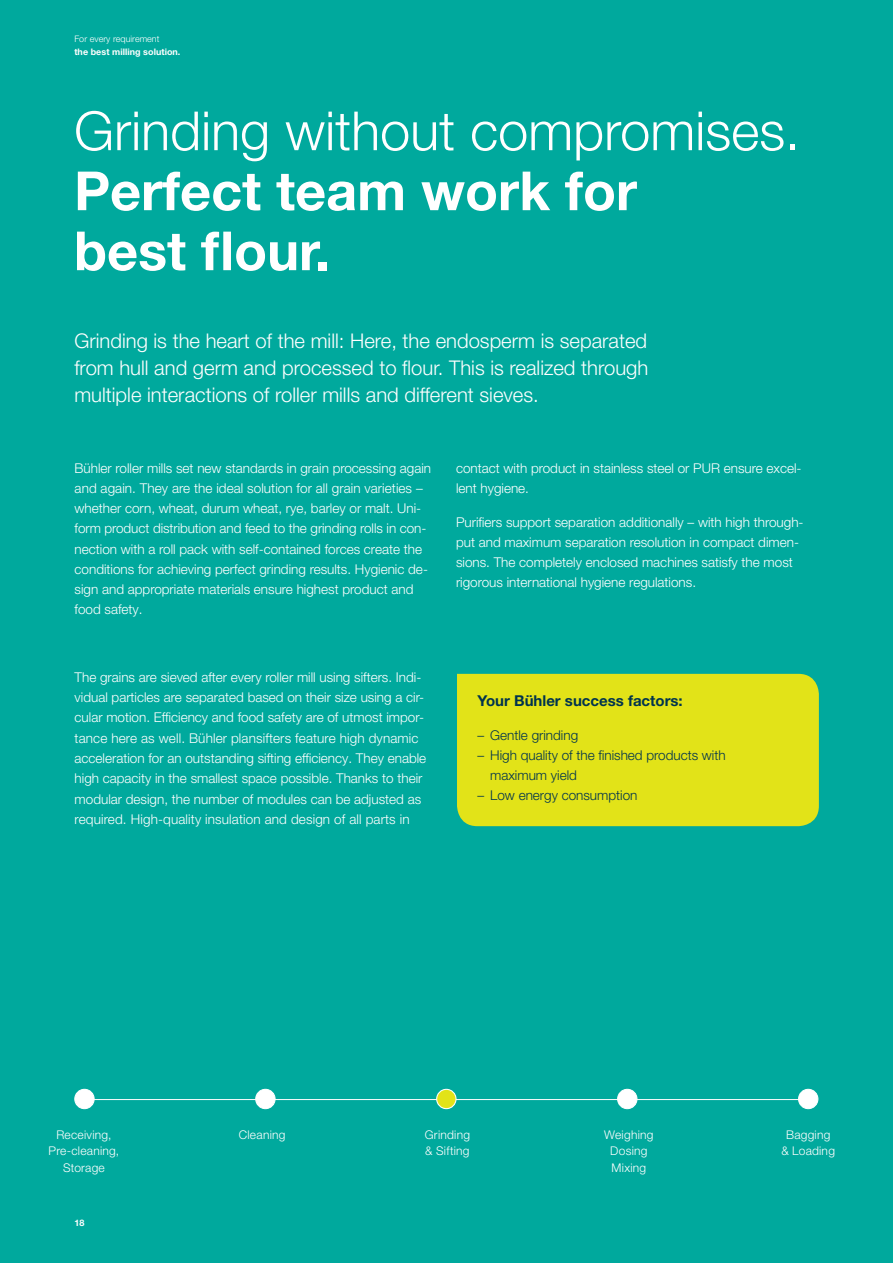
<style>
.page{position:relative;width:893px;height:1263px;background:#00a99d}
.page>*{position:absolute;margin:0;border:0;box-sizing:border-box;transform-origin:0 0}
.t1{font:700 54px/60px "Helvetica Neue LT Pro";color:#fff}
.t2{font:300 54px "Helvetica Neue LT Pro";color:#fff}
.t3{font:300 20.25px/27px "Helvetica Neue LT Pro";color:#fff;text-align:justify}
.t4{font:700 15px "Helvetica Neue LT Pro";color:#00334e}
.t5{font:300 13.5px/20.2px "Helvetica Neue LT Pro";color:#fff}
.t6{font:300 13.5px/20.2px "Helvetica Neue LT Pro";color:#00334e}
.t7{font:300 12px/16.5px "Helvetica Neue LT Pro";letter-spacing:.02em;color:#fff;text-align:center}
.t8{font:700 9px "Helvetica Neue LT Pro";letter-spacing:.005em;color:#fff}
.t9{font:300 9px "Helvetica Neue LT Pro";letter-spacing:.005em;color:#fff}
</style>
<div class="page">
<hr style="left:87px;top:1099px;width:721px;height:1px;background:#fff">
<div style="left:75px;top:1089px;width:19px;height:20px;background:#fff;border-radius:50%"></div>
<div style="left:74px;top:1089px;width:21px;height:20px;border:1px solid #fff;border-radius:50%"></div>
<div style="left:256px;top:1089px;width:19px;height:20px;background:#fff;border-radius:50%"></div>
<div style="left:255px;top:1089px;width:21px;height:20px;border:1px solid #fff;border-radius:50%"></div>
<div style="left:437px;top:1089px;width:19px;height:20px;background:#e2e318;border-radius:50%"></div>
<div style="left:436px;top:1089px;width:21px;height:20px;border:1px solid #fff;border-radius:50%"></div>
<div style="left:618px;top:1089px;width:19px;height:20px;background:#fff;border-radius:50%"></div>
<div style="left:617px;top:1089px;width:20px;height:20px;border:1px solid #fff;border-radius:50%"></div>
<div style="left:799px;top:1089px;width:19px;height:20px;background:#fff;border-radius:50%"></div>
<div style="left:798px;top:1089px;width:20px;height:20px;border:1px solid #fff;border-radius:50%"></div>
<div style="left:457px;top:674px;width:362px;height:152px;background:#e2e318"></div>
<p class="t9" style="left:74px;top:33px;width:87px">For every requirement</p>
<p class="t8" style="left:74px;top:46px;width:108px">the best milling solution.</p>
<h1 class="t2" style="left:74px;top:98px;width:728px">Grinding without compromises.</h1>
<h1 class="t1" style="left:74px;top:159px;width:564px">Perfect team work for best flour.</h1>
<h2 class="t3" style="left:74px;top:326px;width:575px">Grinding is the heart of the mill: Here, the endosperm is separated from hull and germ and processed to flour. This is realized through multiple interactions of roller mills and different sieves.</h2>
<p class="t5" style="left:75px;top:457px;width:358px">Bühler roller mills set new standards in grain processing again and again. They are the ideal solution for all grain varieties – whether corn, wheat, durum wheat, rye, barley or malt. Uni&shy;form product distribution and feed to the grinding rolls in con&shy;nection with a roll pack with self-contained forces create the conditions for achieving perfect grinding results. Hygienic de&shy;sign and appropriate materials ensure highest product and food safety.</p>
<p class="t5" style="left:75px;top:667px;width:353px">The grains are sieved after every roller mill using sifters. Indi&shy;vidual particles are separated based on their size using a cir&shy;cular motion. Efficiency and food safety are of utmost impor&shy;tance here as well. Bühler plansifters feature high dynamic acceleration for an outstanding sifting efficiency. They enable high capacity in the smallest space possible. Thanks to their modular design, the number of modules can be adjusted as required. High-quality insulation and design of all parts in</p>
<p class="t5" style="left:456px;top:457px;width:347px">contact with product in stainless steel or PUR ensure excel&shy;lent hygiene.</p>
<p class="t5" style="left:456px;top:511px;width:349px">Purifiers support separation additionally – with high through&shy;put and maximum separation resolution in compact dimen&shy;sions. The completely enclosed machines satisfy the most rigorous international hygiene regulations.</p>
<p class="t4" style="left:477px;top:691px;width:207px">Your Bühler success factors:</p>
<p class="t6" style="left:477px;top:724px;width:102px">– Gentle grinding</p>
<p class="t6" style="left:490px;top:745px;width:237px;text-indent:-13px">– High quality of the finished products with maximum yield</p>
<p class="t6" style="left:477px;top:785px;width:162px">– Low energy consumption</p>
<p class="t7" style="left:49px;top:1126px;width:72px">Receiving,<br>Pre-cleaning,<br>Storage</p>
<p class="t7" style="left:239px;top:1126px;width:48px">Cleaning</p>
<p class="t7" style="left:425px;top:1126px;width:47px;text-align:left">Grinding &amp; Sifting</p>
<p class="t7" style="left:604px;top:1126px;width:51px">Weighing<br>Dosing<br>Mixing</p>
<p class="t7" style="left:781px;top:1126px;width:55px">Bagging &amp; Loading</p>
<p class="t8" style="left:74px;top:1217px;width:12px">18</p>
</div>
